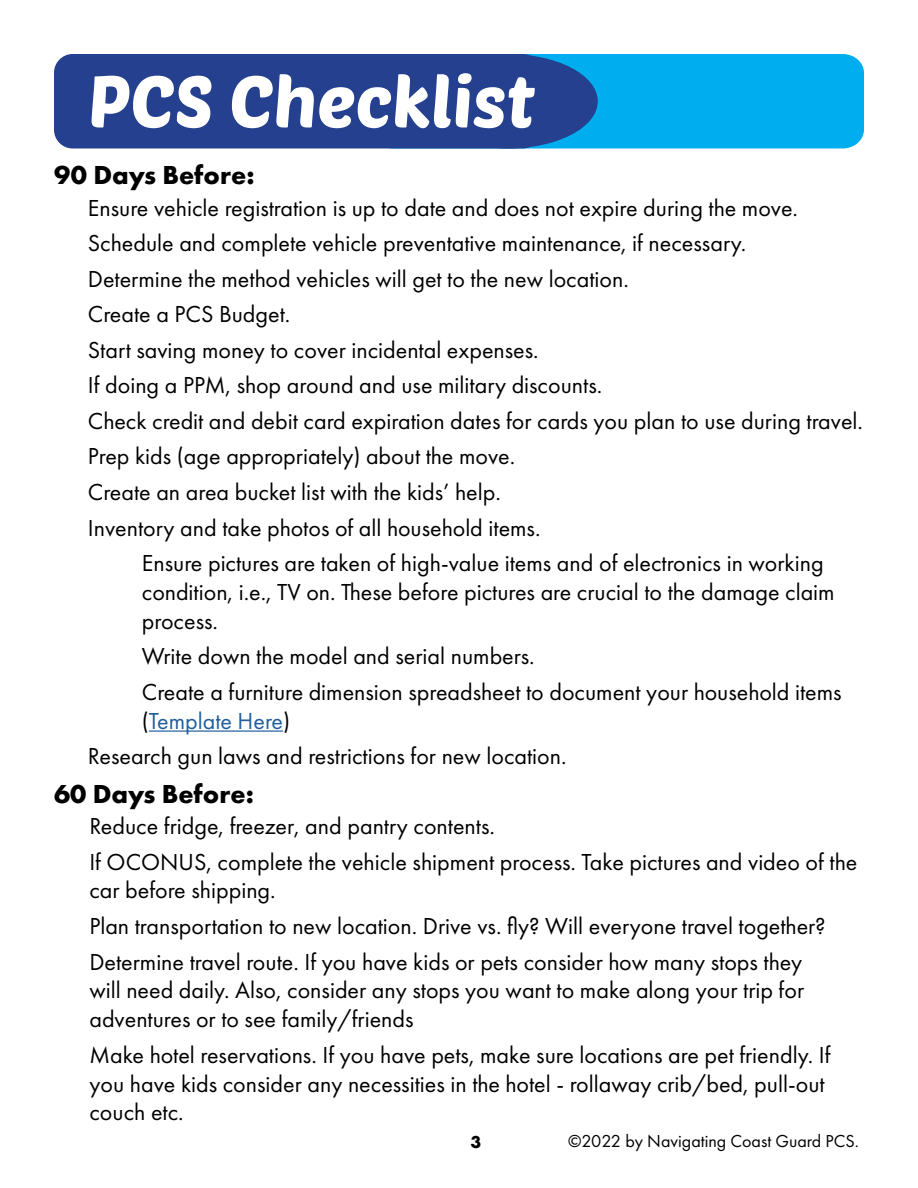
<style>
.page{position:relative;width:918px;height:1188px;background:#fff}
.page>*{position:absolute;margin:0;border:0;box-sizing:border-box;transform-origin:0 0}
.t1{font:72px "Poetsen One";color:#fff}
.t2{font:700 27px "Futura PT";color:#000}
.t3{font:24px/35.5px "Futura PT";color:#000}
.t4{font:18px "Futura PT";color:#000}
.t5{font:700 18px "Futura PT";color:#000}
.s1{color:#215e9e}
</style>
<div class="page">
<hr style="left:149px;top:730px;width:134px;height:2px;background:#215e9e">
<div style="left:371px;top:54px;width:493px;height:95px;background:#00aeef"></div>
<div style="left:418px;top:55px;width:179px;height:93px;background:#25408f;border-radius:50%"></div>
<div style="left:55px;top:55px;width:486px;height:93px;background:#25408f;border-radius:18px"></div>
<div style="left:54px;top:54px;width:488px;height:94px;border:2px solid #25408f;border-radius:18px"></div>
<h1 class="t1" style="left:88px;top:56px;width:449px">PCS Checklist</h1>
<p class="t2" style="left:54px;top:158px;width:202px">90 Days Before:</p>
<p class="t3" style="left:88px;top:190px;width:712px">Ensure vehicle registration is up to date and does not expire during the move.</p>
<p class="t3" style="left:88px;top:225px;width:660px">Schedule and complete vehicle preventative maintenance, if necessary.</p>
<p class="t3" style="left:88px;top:261px;width:542px">Determine the method vehicles will get to the new location.</p>
<p class="t3" style="left:88px;top:296px;width:204px">Create a PCS Budget.</p>
<p class="t3" style="left:88px;top:332px;width:452px">Start saving money to cover incidental expenses.</p>
<p class="t3" style="left:88px;top:368px;width:516px">If doing a PPM, shop around and use military discounts.</p>
<p class="t3" style="left:88px;top:403px;width:777px">Check credit and debit card expiration dates for cards you plan to use during travel.</p>
<p class="t3" style="left:88px;top:439px;width:429px">Prep kids (age appropriately) about the move.</p>
<p class="t3" style="left:88px;top:474px;width:414px">Create an area bucket list with the kids’ help.</p>
<p class="t3" style="left:88px;top:510px;width:454px">Inventory and take photos of all household items.</p>
<p class="t3" style="left:142px;top:545px;width:683px">Ensure pictures are taken of high-value items and of electronics in working</p>
<p class="t3" style="left:142px;top:577px;width:694px;line-height:28.8px">condition, i.e., TV on. These before pictures are crucial to the damage claim process.</p>
<p class="t3" style="left:142px;top:638px;width:701px">Write down the model and serial numbers.<br>Create a furniture dimension spreadsheet to document your household items</p>
<p class="t3" style="left:88px;top:703px;width:480px;text-indent:54px">(<span class="s1">Template Here</span>)<br>Research gun laws and restrictions for new location.</p>
<p class="t2" style="left:54px;top:776px;width:201px">60 Days Before:</p>
<p class="t3" style="left:89px;top:808px;width:769px">Reduce fridge, freezer, and pantry contents.<br>If OCONUS, complete the vehicle shipment process. Take pictures and video of the</p>
<p class="t3" style="left:89px;top:873px;width:738px">car before shipping.<br>Plan transportation to new location. Drive vs. fly? Will everyone travel together?<br>Determine travel route. If you have kids or pets consider how many stops they</p>
<p class="t3" style="left:89px;top:976px;width:716px;line-height:28.8px">will need daily. Also, consider any stops you want to make along your trip for adventures or to see family/friends</p>
<p class="t3" style="left:89px;top:1040px;width:743px;line-height:28.8px">Make hotel reservations. If you have pets, make sure locations are pet friendly. If you have kids consider any necessities in the hotel - rollaway crib/bed, pull-out couch etc.</p>
<p class="t5" style="left:471px;top:1130px;width:12px">3</p>
<p class="t4" style="left:568px;top:1130px;width:292px">©2022 by Navigating Coast Guard PCS.</p>
</div>
